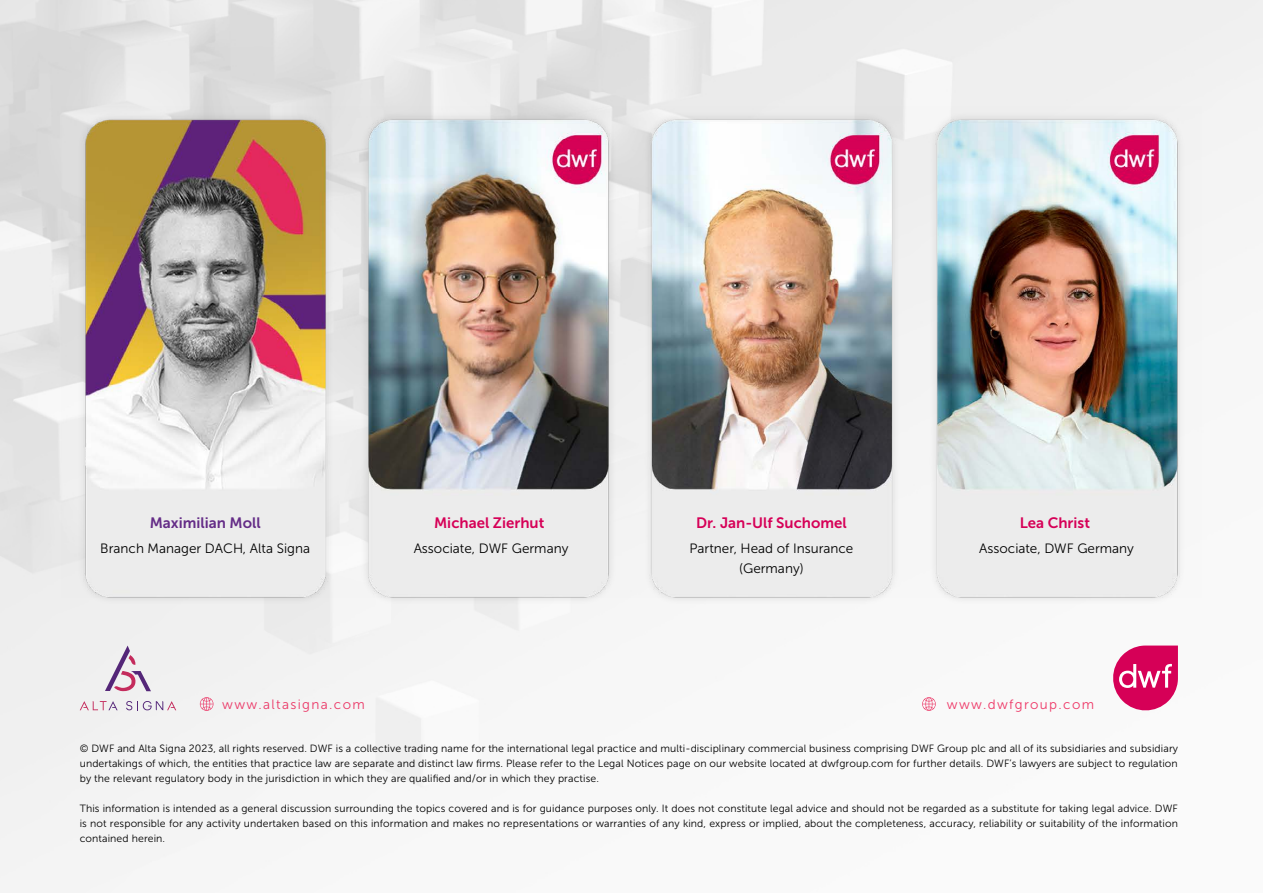
<style>
.page{position:relative;width:1263px;height:893px;background:#fff}
.page>*{position:absolute;margin:0;border:0;box-sizing:border-box;transform-origin:0 0}
.t1{font:15px "Museo Sans 700";color:#d60057}
.t2{font:15px "Museo Sans 700";color:#642c87}
.t3{font:13.5px/19.5px "Museo Sans 300";color:#000;text-align:center}
.t4{font:13.5px "Museo Sans 300";letter-spacing:.1em;color:#eb3968}
.t5{font:13.5px "Museo Sans 300";letter-spacing:.1em;color:#ee3968}
.t6{font:10.5px/15px "Museo Sans 300";letter-spacing:.01em;color:#000;text-align:justify}
</style>
<div class="page">
<img style="left:0;top:1px;width:1263px;height:892px">
<img style="left:62px;top:106px;width:1139px;height:492px">
<svg style="left:105px;top:645px;width:46px;height:47px"></svg>
<svg style="left:80px;top:701px;width:38px;height:9px"></svg>
<svg style="left:126px;top:701px;width:50px;height:9px"></svg>
<svg style="left:200px;top:697px;width:13px;height:14px"></svg>
<svg style="left:1110px;top:645px;width:68px;height:69px"></svg>
<div style="left:1122px;top:673px;width:11px;height:12px;background:#d60057;border-radius:50%"></div>
<svg style="left:922px;top:697px;width:14px;height:14px"></svg>
<h1 class="t2" style="left:150px;top:514px;width:112px">Maximilian Moll</h1>
<p class="t3" style="left:100px;top:539px;width:211px">Branch Manager DACH, Alta Signa</p>
<h1 class="t1" style="left:434px;top:514px;width:112px">Michael Zierhut</h1>
<p class="t3" style="left:414px;top:539px;width:156px">Associate, DWF Germany</p>
<h1 class="t1" style="left:696px;top:514px;width:152px">Dr. Jan-Ulf Suchomel</h1>
<p class="t3" style="left:689px;top:539px;width:165px">Partner, Head of Insurance (Germany)</p>
<h1 class="t1" style="left:1020px;top:514px;width:72px">Lea Christ</h1>
<p class="t3" style="left:979px;top:539px;width:156px">Associate, DWF Germany</p>
<p class="t4" style="left:222px;top:697px;width:144px">www.altasigna.com</p>
<p class="t5" style="left:947px;top:697px;width:149px">www.dwfgroup.com</p>
<p class="t6" style="left:80px;top:741px;width:1100px">© DWF and Alta Signa 2023, all rights reserved. DWF is a collective trading name for the international legal practice and multi-disciplinary commercial business comprising DWF Group plc and all of its subsidiaries and subsidiary undertakings of which, the entities that practice law are separate and distinct law firms. Please refer to the Legal Notices page on our website located at dwfgroup.com for further details. DWF’s lawyers are subject to regulation by the relevant regulatory body in the jurisdiction in which they are qualified and/or in which they practise.</p>
<p class="t6" style="left:80px;top:801px;width:1100px">This information is intended as a general discussion surrounding the topics covered and is for guidance purposes only. It does not constitute legal advice and should not be regarded as a substitute for taking legal advice. DWF is not responsible for any activity undertaken based on this information and makes no representations or warranties of any kind, express or implied, about the completeness, accuracy, reliability or suitability of the information contained herein.</p>
</div>
